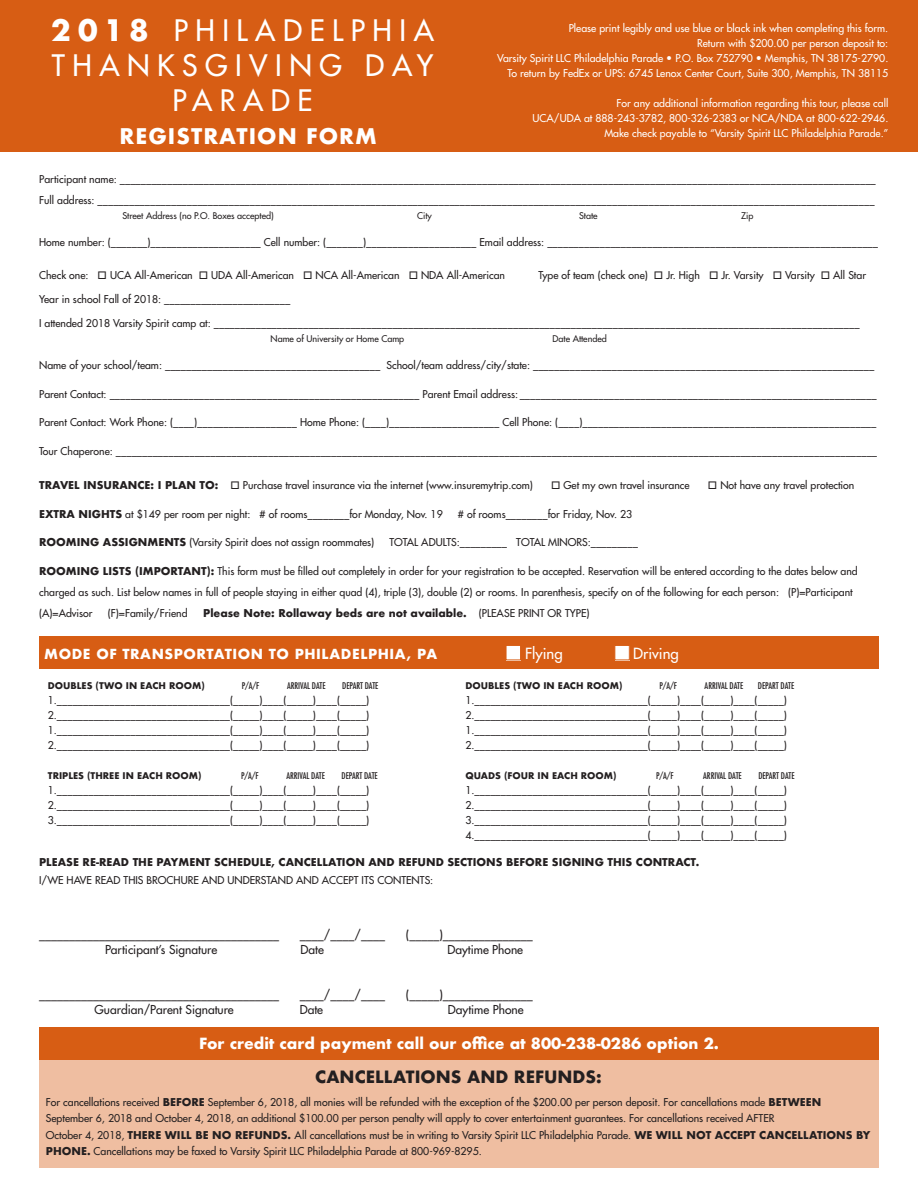
<style>
.page{position:relative;width:918px;height:1188px;background:#fff}
.page>*{position:absolute;margin:0;border:0;box-sizing:border-box;transform-origin:0 0}
.t1{font:28.8px/34.7px "Futura";letter-spacing:.26em;color:#fff;text-align:center}
.t2{font:700 21px "Futura";letter-spacing:.05em;color:#fff}
.t3{font:700 16.5px "Futura";color:#231f20}
.t4{font:700 15px "Futura";color:#fff}
.t5{font:15px "Futura";color:#fff}
.t6{font:700 13.5px "Futura";letter-spacing:.04em;color:#fff}
.t7{font:12px "Futura";color:#231f20}
.t8{font:10.5px/15px "Futura";color:#231f20;text-align:justify}
.t9{font:10.5px/15px "Futura";color:#fff;text-align:right}
.t10{font:700 10.5px "Futura";color:#231f20}
.t11{font:condensed 9px "Futura";color:#231f20}
.t12{font:700 9px "Futura";color:#231f20}
.t13{font:9px "Futura";color:#231f20}
.s1{font-weight:700}
.s2{font-weight:400}
</style>
<div class="page">
<div style="left:0;top:0;width:918px;height:151px;background:#d75d14"></div>
<div style="left:39px;top:637px;width:840px;height:32px;background:#d75d14"></div>
<div style="left:39px;top:1056px;width:840px;height:112px;background:#efbea1"></div>
<svg style="left:616px;top:660px;width:14px;height:1px"></svg>
<div style="left:615px;top:645px;width:15px;height:15px;background:#fff;border:1px solid #d75d14"></div>
<div style="left:507px;top:646px;width:14px;height:15px;background:#eebb9c"></div>
<div style="left:506px;top:645px;width:15px;height:15px;background:#fff;border:1px solid #d75d14"></div>
<div style="left:39px;top:1027px;width:840px;height:32px;background:#d75d14"></div>
<h1 class="t1" style="left:51px;top:13px;width:384px"><span class="s1">2018</span> PHILADELPHIA<br>THANKSGIVING DAY<br>PARADE</h1>
<p class="t9" style="left:497px;top:21px;width:393px">Please print legibly and use blue or black ink when completing this form.<br>Return with $200.00 per person deposit to:<br>Varsity Spirit LLC Philadelphia Parade • P.O. Box 752790 • Memphis, TN 38175-2790.<br>To return by FedEx or UPS: 6745 Lenox Center Court, Suite 300, Memphis, TN 38115</p>
<p class="t9" style="left:533px;top:96px;width:357px">For any additional information regarding this tour, please call<br>UCA/UDA at 888-243-3782, 800-326-2383 or NCA/NDA at 800-622-2946.</p>
<h2 class="t2" style="left:119px;top:121px;width:259px">REGISTRATION FORM</h2>
<p class="t9" style="left:604px;top:126px;width:286px">Make check payable to “Varsity Spirit LLC Philadelphia Parade.”</p>
<p class="t8" style="left:39px;top:169px;width:838px;line-height:21px">Participant name: ________________________________________________________________________________________________________________________________________________<br>Full address: ____________________________________________________________________________________________________________________________________________________</p>
<p class="t13" style="left:122px;top:210px;width:153px">Street Address (no P.O. Boxes accepted)</p>
<p class="t13" style="left:417px;top:210px;width:16px">City</p>
<p class="t13" style="left:579px;top:210px;width:20px">State</p>
<p class="t13" style="left:741px;top:210px;width:14px">Zip</p>
<p class="t8" style="left:39px;top:235px;width:840px">Home number: (_______)_____________________ Cell number: (_______)_____________________ Email address: _______________________________________________________________</p>
<p class="t8" style="left:39px;top:268px;width:467px">Check one: □ UCA All-American □ UDA All-American □ NCA All-American □ NDA All-American</p>
<p class="t8" style="left:539px;top:268px;width:329px">Type of team (check one) □ Jr. High □ Jr. Varsity □ Varsity □ All Star</p>
<p class="t8" style="left:39px;top:292px;width:253px">Year in school Fall of 2018: ________________________</p>
<p class="t8" style="left:39px;top:316px;width:822px">I attended 2018 Varsity Spirit camp at: ___________________________________________________________________________________________________________________________</p>
<p class="t13" style="left:271px;top:333px;width:135px">Name of University or Home Camp</p>
<p class="t13" style="left:553px;top:333px;width:56px">Date Attended</p>
<p class="t8" style="left:39px;top:358px;width:837px">Name of your school/team: _________________________________________ School/team address/city/state: _________________________________________________________________</p>
<p class="t8" style="left:39px;top:386px;width:839px">Parent Contact: ___________________________________________________________ Parent Email address:____________________________________________________________________</p>
<p class="t8" style="left:39px;top:415px;width:839px">Parent Contact: Work Phone: (____)___________________ Home Phone: (____)_____________________ Cell Phone: (____)________________________________________________________</p>
<p class="t8" style="left:39px;top:443px;width:840px">Tour Chaperone: _________________________________________________________________________________________________________________________________________________</p>
<p class="t8" style="left:39px;top:478px;width:495px"><span class="s1">TRAVEL INSURANCE: I PLAN TO:</span> □ Purchase travel insurance via the internet (www.insuremytrip.com)</p>
<p class="t8" style="left:551px;top:478px;width:140px">□ Get my own travel insurance</p>
<p class="t8" style="left:708px;top:478px;width:148px">□ Not have any travel protection</p>
<p class="t8" style="left:39px;top:506px;width:405px"><span class="s1">EXTRA NIGHTS</span> at $149 per room per night: # of rooms________for Monday, Nov. 19</p>
<p class="t8" style="left:458px;top:506px;width:176px"># of rooms________for Friday, Nov. 23</p>
<p class="t8" style="left:39px;top:535px;width:337px"><span class="s1">ROOMING ASSIGNMENTS</span> (Varsity Spirit does not assign roommates)</p>
<p class="t8" style="left:389px;top:535px;width:250px">TOTAL ADULTS:_________ TOTAL MINORS:_________</p>
<p class="t8" style="left:39px;top:560px;width:820px;line-height:21px;text-align:left"><span class="s1">ROOMING LISTS (IMPORTANT):</span> This form must be filled out completely in order for your registration to be accepted. Reservation will be entered according to the dates below and charged as such. List below names in full of people staying in either quad (4), triple (3), double (2) or rooms. In parenthesis, specify on of the following for each person: (P)=Participant (A)=Advisor</p>
<p class="t8" style="left:108px;top:605px;width:81px">(F)=Family/Friend</p>
<p class="t10" style="left:203px;top:605px;width:388px">Please Note: Rollaway beds are not available. <span class="s2">(PLEASE PRINT OR TYPE)</span></p>
<p class="t6" style="left:44px;top:644px;width:394px">MODE OF TRANSPORTATION TO PHILADELPHIA, PA</p>
<h3 class="t5" style="left:525px;top:644px;width:39px">Flying</h3>
<h3 class="t5" style="left:633px;top:644px;width:47px">Driving</h3>
<p class="t12" style="left:48px;top:679px;width:158px">DOUBLES (TWO IN EACH ROOM)</p>
<p class="t11" style="left:242px;top:680px;width:19px">P/A/F</p>
<p class="t11" style="left:287px;top:680px;width:40px">ARRIVAL DATE</p>
<p class="t11" style="left:342px;top:680px;width:38px">DEPART DATE</p>
<p class="t8" style="left:48px;top:692px;width:323px">1._________________________________(_____)____(_____)____(_____)<br>2._________________________________(_____)____(_____)____(_____)<br>1._________________________________(_____)____(_____)____(_____)<br>2._________________________________(_____)____(_____)____(_____)</p>
<p class="t12" style="left:48px;top:769px;width:155px">TRIPLES (THREE IN EACH ROOM)</p>
<p class="t11" style="left:241px;top:770px;width:19px">P/A/F</p>
<p class="t11" style="left:286px;top:770px;width:40px">ARRIVAL DATE</p>
<p class="t11" style="left:342px;top:770px;width:38px">DEPART DATE</p>
<p class="t8" style="left:48px;top:782px;width:323px">1._________________________________(_____)____(_____)____(_____)<br>2._________________________________(_____)____(_____)____(_____)<br>3._________________________________(_____)____(_____)____(_____)</p>
<p class="t12" style="left:465px;top:679px;width:158px">DOUBLES (TWO IN EACH ROOM)</p>
<p class="t11" style="left:659px;top:680px;width:19px">P/A/F</p>
<p class="t11" style="left:705px;top:680px;width:40px">ARRIVAL DATE</p>
<p class="t11" style="left:758px;top:680px;width:38px">DEPART DATE</p>
<p class="t8" style="left:465px;top:692px;width:323px">1._________________________________(_____)____(_____)____(_____)<br>2._________________________________(_____)____(_____)____(_____)<br>1._________________________________(_____)____(_____)____(_____)<br>2._________________________________(_____)____(_____)____(_____)</p>
<p class="t12" style="left:465px;top:769px;width:153px">QUADS (FOUR IN EACH ROOM)</p>
<p class="t11" style="left:656px;top:770px;width:19px">P/A/F</p>
<p class="t11" style="left:703px;top:770px;width:40px">ARRIVAL DATE</p>
<p class="t11" style="left:758px;top:770px;width:38px">DEPART DATE</p>
<p class="t8" style="left:465px;top:782px;width:323px">1._________________________________(_____)____(_____)____(_____)<br>2._________________________________(_____)____(_____)____(_____)<br>3._________________________________(_____)____(_____)____(_____)<br>4._________________________________(_____)____(_____)____(_____)</p>
<p class="t10" style="left:39px;top:854px;width:662px">PLEASE RE-READ THE PAYMENT SCHEDULE, CANCELLATION AND REFUND SECTIONS BEFORE SIGNING THIS CONTRACT.</p>
<p class="t8" style="left:39px;top:872px;width:396px">I/WE HAVE READ THIS BROCHURE AND UNDERSTAND AND ACCEPT ITS CONTENTS:</p>
<p class="t7" style="left:39px;top:927px;width:242px">________________________________________</p>
<p class="t7" style="left:300px;top:927px;width:87px">____/____/____</p>
<p class="t7" style="left:406px;top:927px;width:129px">(_____)_______________</p>
<p class="t7" style="left:105px;top:942px;width:114px">Participant’s Signature</p>
<p class="t7" style="left:300px;top:942px;width:25px">Date</p>
<p class="t7" style="left:447px;top:942px;width:77px">Daytime Phone</p>
<p class="t7" style="left:39px;top:987px;width:242px">________________________________________</p>
<p class="t7" style="left:300px;top:987px;width:87px">____/____/____</p>
<p class="t7" style="left:406px;top:987px;width:129px">(_____)_______________</p>
<p class="t7" style="left:95px;top:1002px;width:141px">Guardian/Parent Signature</p>
<p class="t7" style="left:300px;top:1002px;width:25px">Date</p>
<p class="t7" style="left:448px;top:1002px;width:77px">Daytime Phone</p>
<h3 class="t4" style="left:199px;top:1033px;width:521px">For credit card payment call our office at 800-238-0286 option 2.</h3>
<h3 class="t3" style="left:315px;top:1065px;width:288px">CANCELLATIONS AND REFUNDS:</h3>
<p class="t8" style="left:46px;top:1094px;width:826px;line-height:16.5px;text-align:left">For cancellations received <span class="s1">BEFORE</span> September 6, 2018, all monies will be refunded with the exception of the $200.00 per person deposit. For cancellations made <span class="s1">BETWEEN </span>September 6, 2018 and October 4, 2018, an additional $100.00 per person penalty will apply to cover entertainment guarantees. For cancellations received AFTER<br>October 4, 2018, <span class="s1">THERE WILL BE NO REFUNDS.</span> All cancellations must be in writing to Varsity Spirit LLC Philadelphia Parade. <span class="s1">WE WILL NOT ACCEPT CANCELLATIONS BY PHONE.</span> Cancellations may be faxed to Varsity Spirit LLC Philadelphia Parade at 800-969-8295.</p>
</div>
